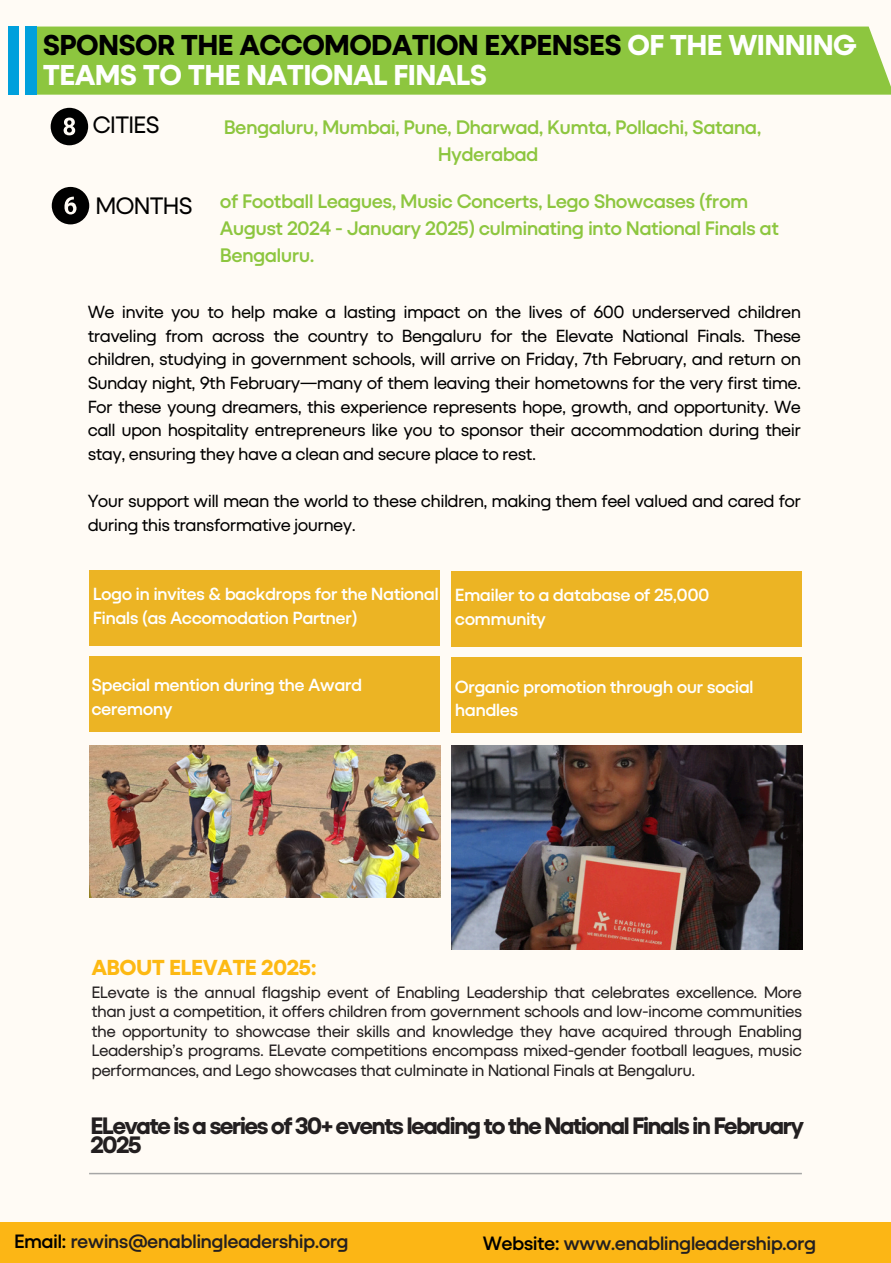
<style>
.page{position:relative;width:891px;height:1263px;background:#fffbf5}
.page>*{position:absolute;margin:0;border:0;box-sizing:border-box;transform-origin:0 0}
.t1{font:700 29px/30px "Duplet";color:#fff}
.t2{font:700 24px/19.6px "Duplet";letter-spacing:-.05em;color:#231f20}
.t3{font:24px "Duplet";color:#000}
.t4{font:700 22px "Duplet";color:#fdb913}
.t5{font:600 19.8px/27px "Duplet";color:#8dc63f;text-align:center}
.t6{font:600 19.6px "Duplet";color:#231f20}
.t7{font:17.8px/23.6px "Duplet";color:#000;text-align:justify}
.t8{font:600 17.8px/23.6px "Duplet";color:#fff}
.t9{font:16.6px/19.4px "Duplet";color:#231f20;text-align:justify}
.s1{color:#000}
</style>
<div class="page">
<div style="left:451px;top:657px;width:351px;height:76px;background:#ecb424"></div>
<div style="left:451px;top:571px;width:351px;height:76px;background:#ecb424"></div>
<div style="left:89px;top:570px;width:351px;height:76px;background:#ecb424"></div>
<div style="left:89px;top:657px;width:351px;height:75px;background:#ecb424"></div>
<img style="left:90px;top:746px;width:351px;height:151px">
<img style="left:451px;top:746px;width:351px;height:204px">
<hr style="left:89px;top:1173px;width:713px;height:1px;background:#a6a6a6">
<div style="left:8px;top:27px;width:10px;height:68px;background:#00a0dc"></div>
<div style="left:36px;top:27px;width:855px;height:68px;background:#8dc63f"></div>
<div style="left:26px;top:27px;width:10px;height:68px;background:#00a0dc"></div>
<svg style="left:51px;top:108px;width:37px;height:37px"></svg>
<svg style="left:52px;top:187px;width:37px;height:37px"></svg>
<div style="left:0;top:1222px;width:891px;height:41px;background:#fcb615"></div>
<h2 class="t1" style="left:43px;top:29px;width:815px"><span class="s1">SPONSOR THE ACCOMODATION EXPENSES</span> OF THE WINNING<br>TEAMS TO THE NATIONAL FINALS</h2>
<h4 class="t3" style="left:93px;top:110px;width:68px">CITIES</h4>
<p class="t5" style="left:224px;top:113px;width:538px">Bengaluru, Mumbai, Pune, Dharwad, Kumta, Pollachi, Satana,<br>Hyderabad</p>
<p class="t3" style="left:96px;top:191px;width:98px">MONTHS</p>
<h5 class="t5" style="left:220px;top:187px;width:560px;text-align:left">of Football Leagues, Music Concerts, Lego Showcases (from<br>August 2024 - January 2025) culminating into National Finals at<br>Bengaluru.</h5>
<h5 class="t7" style="left:88px;top:299px;width:714px">We invite you to help make a lasting impact on the lives of 600 underserved children traveling from across the country to Bengaluru for the Elevate National Finals. These children, studying in government schools, will arrive on Friday, 7th February, and return on Sunday night, 9th February—many of them leaving their hometowns for the very first time.<br>For these young dreamers, this experience represents hope, growth, and opportunity. We call upon hospitality entrepreneurs like you to sponsor their accommodation during their stay, ensuring they have a clean and secure place to rest.</h5>
<h5 class="t7" style="left:88px;top:489px;width:714px">Your support will mean the world to these children, making them feel valued and cared for during this transformative journey.</h5>
<p class="t8" style="left:93px;top:582px;width:347px">Logo in invites &amp; backdrops for the National<br>Finals (as Accomodation Partner)</p>
<h2 class="t8" style="left:455px;top:583px;width:255px">Emailer to a database of 25,000 community</h2>
<h4 class="t8" style="left:92px;top:672px;width:272px">Special mention during the Award ceremony</h4>
<p class="t8" style="left:455px;top:674px;width:300px">Organic promotion through our social handles</p>
<p class="t4" style="left:92px;top:953px;width:226px">ABOUT ELEVATE 2025:</p>
<p class="t9" style="left:92px;top:982px;width:712px">ELevate is the annual flagship event of Enabling Leadership that celebrates excellence. More than just a competition, it offers children from government schools and low-income communities the opportunity to showcase their skills and knowledge they have acquired through Enabling Leadership’s programs. ELevate competitions encompass mixed-gender football leagues, music performances, and Lego showcases that culminate in National Finals at Bengaluru.</p>
<h1 class="t2" style="left:91px;top:1115px;width:715px">ELevate is a series of 30+ events leading to the National Finals in February<br>2025</h1>
<h5 class="t6" style="left:14px;top:1229px;width:336px"><span class="s1">Email:</span> rewins@enablingleadership.org</h5>
<h3 class="t6" style="left:483px;top:1231px;width:334px"><span class="s1">Website:</span> www.enablingleadership.org</h3>
</div>
